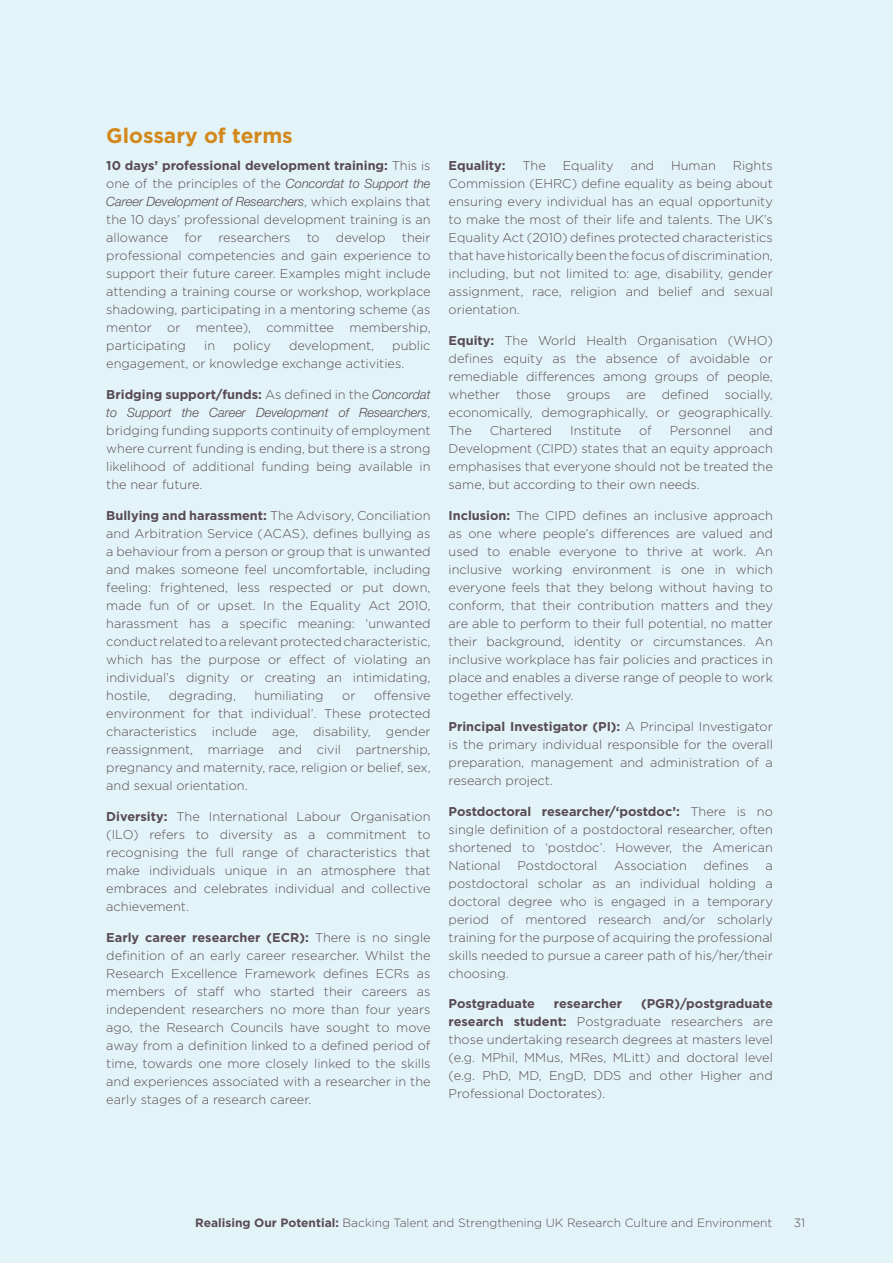
<style>
.page{position:relative;width:893px;height:1263px;background:#e3f4f9}
.page>*{position:absolute;margin:0;border:0;box-sizing:border-box;transform-origin:0 0}
.t1{font:700 21px "Gotham";color:#d3881b}
.t2{font:300 12.75px/18px "Gotham";color:#584b52;text-align:justify}
.t3{font:700 12.75px/18px "Gotham";color:#584b52}
.t4{font:italic 300 12.75px "Helvetica Neue LT Std";color:#584b52}
.t5{font:300 12px "Gotham";color:#584b52}
.s1{font-weight:300}
.s2{font-family:"Helvetica Neue LT Std";font-weight:300;font-style:italic}
.s3{font-family:"Gotham";font-style:normal}
.s4{font-weight:700}
</style>
<div class="page">
<h1 class="t1" style="left:106px;top:123px;width:188px">Glossary of terms</h1>
<p class="t3" style="left:106px;top:156px;width:326px">10 days’ professional development training: <span class="s1">This is one of the principles of the</span> <span class="s2">Concordat to Support the</span></p>
<p class="t4" style="left:106px;top:194px;width:326px">Career Development of Researchers<span class="s3">, which explains that</span></p>
<p class="t2" style="left:106px;top:211px;width:326px">the 10 days’ professional development training is an allowance</p>
<p class="t2" style="left:184px;top:229px;width:19px">for</p>
<p class="t2" style="left:218px;top:229px;width:74px">researchers</p>
<p class="t2" style="left:307px;top:229px;width:15px">to</p>
<p class="t2" style="left:336px;top:229px;width:51px">develop</p>
<p class="t2" style="left:106px;top:229px;width:326px;text-indent:296px">their professional competencies and gain experience to support their future career. Examples might include attending a training course or workshop, workplace shadowing, participating in a mentoring scheme (as mentor or mentee), committee membership, participating</p>
<p class="t2" style="left:106px;top:337px;width:326px;text-indent:286px">public engagement, or knowledge exchange activities.</p>
<p class="t3" style="left:106px;top:385px;width:326px">Bridging support/funds: <span class="s1">As defined in the</span> <span class="s2">Concordat</span></p>
<p class="t4" style="left:106px;top:405px;width:326px">to Support the Career Development of Researchers<span class="s3">,</span></p>
<p class="t2" style="left:106px;top:421px;width:326px">bridging funding supports continuity of employment where current funding is ending, but there is a strong likelihood of additional funding being available in the near future.</p>
<p class="t2" style="left:106px;top:506px;width:326px"><span class="s4">Bullying and harassment:</span> The Advisory, Conciliation and Arbitration Service (ACAS), defines bullying as a behaviour from a person or group that is unwanted and makes someone feel uncomfortable, including feeling: frightened, less respected or put down, made fun of or upset. In the Equality Act 2010, harassment has a specific meaning: ‘unwanted conduct related to a relevant protected characteristic, which has the purpose or effect of violating an individual’s dignity or creating an intimidating, hostile,</p>
<p class="t2" style="left:204px;top:337px;width:12px">in</p>
<p class="t2" style="left:233px;top:337px;width:39px">policy</p>
<p class="t2" style="left:289px;top:337px;width:87px">development,</p>
<p class="t2" style="left:106px;top:686px;width:326px;text-indent:268px">offensive environment for that individual’. These protected characteristics include age, disability, gender reassignment, marriage and civil partnership, pregnancy and maternity, race, religion or belief, sex, and sexual orientation.</p>
<p class="t2" style="left:106px;top:807px;width:326px"><span class="s4">Diversity:</span> The International Labour Organisation (ILO) refers to diversity as a commitment to recognising the full range of characteristics that make individuals unique in an atmosphere that embraces and celebrates individual and collective achievement.</p>
<p class="t2" style="left:106px;top:928px;width:326px"><span class="s4">Early career researcher (ECR):</span> There is no single definition of an early career researcher. Whilst the Research Excellence Framework defines ECRs as members of staff who started their careers as independent researchers no more than four years ago, the Research Councils have sought to move away from a definition linked to a defined period of time, towards one more closely linked to the skills and experiences associated with a researcher in the early stages of a research career.</p>
<p class="t2" style="left:169px;top:686px;width:69px">degrading,</p>
<p class="t2" style="left:255px;top:686px;width:71px">humiliating</p>
<p class="t2" style="left:342px;top:686px;width:15px">or</p>
<p class="t2" style="left:449px;top:157px;width:326px;text-indent:284px">Rights Commission (EHRC) define equality as being about ensuring every individual has an equal opportunity to make the most of their life and talents. The UK’s Equality Act (2010) defines protected characteristics that have historically been the focus of discrimination, including, but not limited to: age, disability, gender assignment, race, religion and belief and sexual orientation.</p>
<p class="t2" style="left:449px;top:332px;width:326px"><span class="s4">Equity:</span> The World Health Organisation (WHO) defines equity as the absence of avoidable or remediable differences among groups of people, whether those groups are defined socially, economically, demographically, or geographically.<br>The</p>
<p class="t3" style="left:449px;top:157px;width:59px">Equality:</p>
<p class="t2" style="left:523px;top:157px;width:25px">The</p>
<p class="t2" style="left:563px;top:157px;width:53px">Equality</p>
<p class="t2" style="left:631px;top:157px;width:25px">and</p>
<p class="t2" style="left:671px;top:157px;width:46px">Human</p>
<p class="t2" style="left:490px;top:422px;width:64px">Chartered</p>
<p class="t2" style="left:570px;top:422px;width:53px">Institute</p>
<p class="t2" style="left:639px;top:422px;width:14px">of</p>
<p class="t2" style="left:670px;top:422px;width:63px">Personnel</p>
<p class="t2" style="left:449px;top:422px;width:326px;text-indent:301px">and Development (CIPD) states that an equity approach emphasises that everyone should not be treated the same, but according to their own needs.</p>
<p class="t2" style="left:449px;top:506px;width:326px"><span class="s4">Inclusion:</span> The CIPD defines an inclusive approach as one where people’s differences are valued and used to enable everyone to thrive at work. An inclusive working environment is one in which everyone feels that they belong without having to conform, that their contribution matters and they are able to perform to their full potential, no matter their background, identity or circumstances. An inclusive workplace has fair policies and practices in place and enables a diverse range of people to work together effectively.</p>
<p class="t2" style="left:449px;top:717px;width:326px"><span class="s4">Principal Investigator (PI):</span> A Principal Investigator is the primary individual responsible for the overall preparation, management and administration of a research project.</p>
<p class="t2" style="left:449px;top:802px;width:326px"><span class="s4">Postdoctoral researcher/‘postdoc’:</span> There is no single definition of a postdoctoral researcher, often shortened to ‘postdoc’. However, the American National</p>
<p class="t2" style="left:517px;top:856px;width:81px">Postdoctoral</p>
<p class="t2" style="left:614px;top:856px;width:74px">Association</p>
<p class="t2" style="left:704px;top:856px;width:47px">defines</p>
<p class="t2" style="left:449px;top:856px;width:326px;text-indent:317px">a postdoctoral scholar as an individual holding a doctoral degree who is engaged in a temporary period of mentored research and/or scholarly training for the purpose of acquiring the professional skills needed to pursue a career path of his/her/their choosing.</p>
<p class="t3" style="left:449px;top:994px;width:88px">Postgraduate</p>
<p class="t3" style="left:554px;top:994px;width:70px">researcher</p>
<p class="t2" style="left:449px;top:995px;width:326px;text-indent:192px"><span class="s4">(PGR)/postgraduate research student:</span> Postgraduate researchers are those undertaking research degrees at masters level (e.g. MPhil, MMus, MRes, MLitt) and doctoral level (e.g. PhD, MD, EngD, DDS and other Higher and Professional Doctorates).</p>
<p class="t5" style="left:195px;top:1216px;width:579px"><span class="s4">Realising Our Potential:</span> Backing Talent and Strengthening UK Research Culture and Environment</p>
<p class="t5" style="left:794px;top:1216px;width:13px">31</p>
</div>
